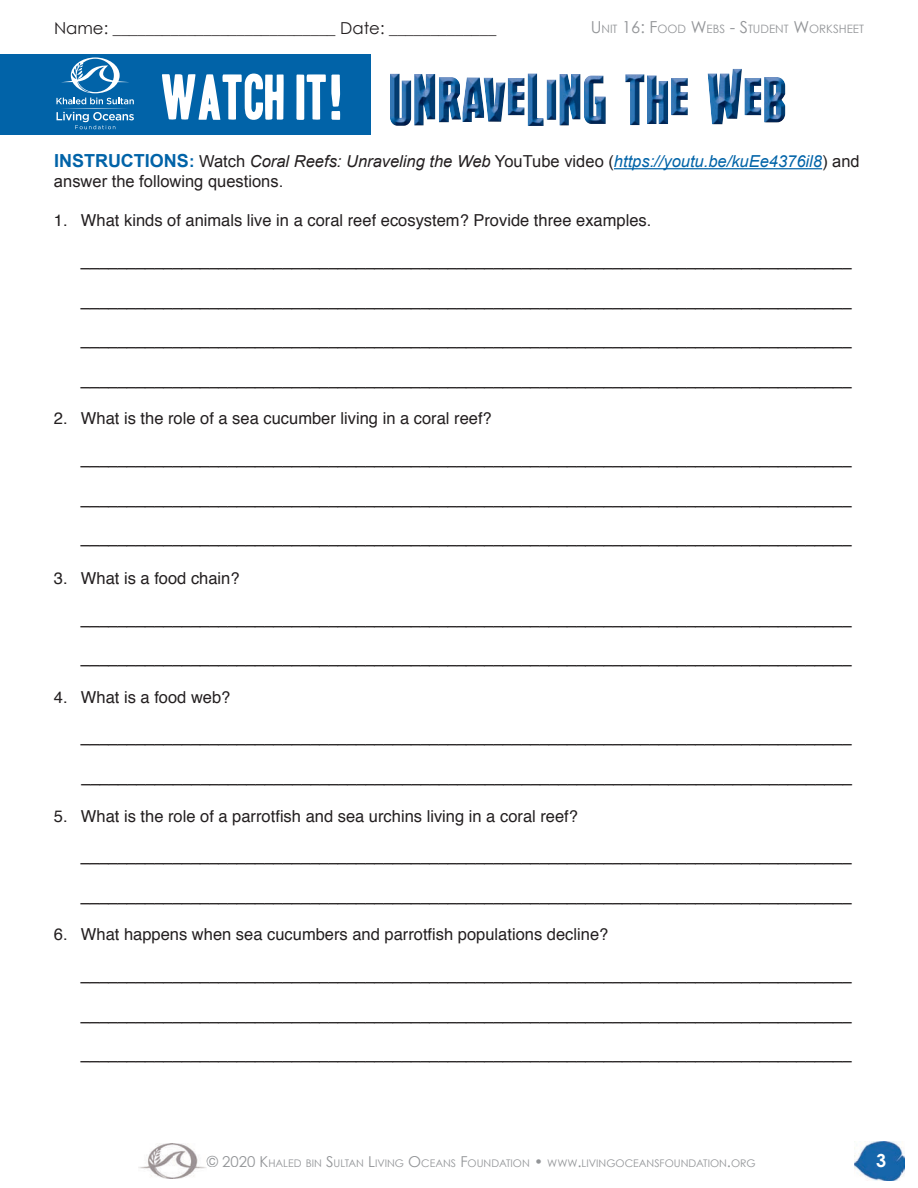
<style>
.page{position:relative;width:918px;height:1188px;background:#fff}
.page>*{position:absolute;margin:0;border:0;box-sizing:border-box;transform-origin:0 0}
.t1{font:55.5px "Headline One HPLHS";color:#fff}
.t2{font:700 18px "Century Gothic";color:#fff}
.t3{font:16.5px/19.8px "Arial";color:#231f20}
.t4{font:16.5px "Helvetica";color:#231f20}
.t5{font:16.5px "Century Gothic";color:#231f20}
.t6{font:11.55px "Century Gothic";color:#939598}
.t7{font:10.5px "Century Gothic";color:#939598}
.s1{font-size:16.5px}
.s2{font-weight:700;font-size:18px;color:#0163a8}
.s3{font-weight:700;color:#0163a8}
.s4{font-style:italic}
.s5{font-style:italic;color:#0163a8}
.s6{font-size:15px}
</style>
<div class="page">
<img style="left:138px;top:1143px;width:69px;height:36px">
<img style="left:855px;top:1142px;width:50px;height:38px">
<div style="left:0;top:54px;width:370px;height:81px;background:#0163a8"></div>
<svg style="left:56px;top:57px;width:78px;height:72px"></svg>
<img style="left:390px;top:69px;width:395px;height:57px">
<hr style="left:614px;top:168px;width:208px;height:1px;background:#0163a8">
<p class="t5" style="left:54px;top:18px;width:444px">Name: ___________________________ Date: _____________</p>
<p class="t6" style="left:591px;top:22px;width:275px"><span class="s1">U</span>NIT <span class="s1">16: F</span>OOD <span class="s1">W</span>EBS <span class="s1">- S</span>TUDENT <span class="s1">W</span>ORKSHEET</p>
<h1 class="t1" style="left:162px;top:71px;width:185px">Watch It!</h1>
<p class="t3" style="left:54px;top:151px;width:807px"><span class="s2">INSTRUCTIONS</span><span class="s3">:</span> Watch <span class="s4">Coral Reefs: Unraveling the Web</span> YouTube video (<span class="s5">https://youtu.be/kuEe4376il8</span>) and answer the following questions.</p>
<p class="t4" style="left:54px;top:208px;width:599px">1. What kinds of animals live in a coral reef ecosystem? Provide three examples.</p>
<p class="t3" style="left:81px;top:250px;width:772px">____________________________________________________________________________________</p>
<p class="t3" style="left:81px;top:290px;width:772px">____________________________________________________________________________________</p>
<p class="t3" style="left:81px;top:330px;width:772px">____________________________________________________________________________________</p>
<p class="t3" style="left:81px;top:369px;width:772px">____________________________________________________________________________________</p>
<p class="t4" style="left:54px;top:406px;width:439px">2. What is the role of a sea cucumber living in a coral reef?</p>
<p class="t3" style="left:81px;top:448px;width:772px">____________________________________________________________________________________</p>
<p class="t3" style="left:81px;top:488px;width:772px">____________________________________________________________________________________</p>
<p class="t3" style="left:81px;top:528px;width:772px">____________________________________________________________________________________</p>
<p class="t4" style="left:54px;top:565px;width:187px">3. What is a food chain?</p>
<p class="t3" style="left:81px;top:608px;width:772px">____________________________________________________________________________________</p>
<p class="t3" style="left:81px;top:648px;width:772px">____________________________________________________________________________________</p>
<p class="t4" style="left:54px;top:684px;width:178px">4. What is a food web?</p>
<p class="t3" style="left:81px;top:727px;width:772px">____________________________________________________________________________________</p>
<p class="t3" style="left:82px;top:766px;width:772px">____________________________________________________________________________________</p>
<p class="t4" style="left:54px;top:803px;width:526px">5. What is the role of a parrotfish and sea urchins living in a coral reef?</p>
<p class="t3" style="left:81px;top:846px;width:772px">____________________________________________________________________________________</p>
<p class="t3" style="left:81px;top:885px;width:772px">____________________________________________________________________________________</p>
<p class="t4" style="left:54px;top:922px;width:556px">6. What happens when sea cucumbers and parrotfish populations decline?</p>
<p class="t3" style="left:81px;top:964px;width:772px">____________________________________________________________________________________</p>
<p class="t3" style="left:81px;top:1004px;width:772px">____________________________________________________________________________________</p>
<p class="t3" style="left:81px;top:1044px;width:772px">____________________________________________________________________________________</p>
<p class="t7" style="left:207px;top:1156px;width:550px"><span class="s6">© 2020 K</span>HALED BIN <span class="s6">S</span>ULTAN <span class="s6">L</span>IVING <span class="s6">O</span>CEANS <span class="s6">F</span>OUNDATION <span class="s6">•</span> WWW<span class="s6">.</span>LIVINGOCEANSFOUNDATION<span class="s6">.</span>ORG</p>
<p class="t2" style="left:876px;top:1149px;width:12px">3</p>
</div>
